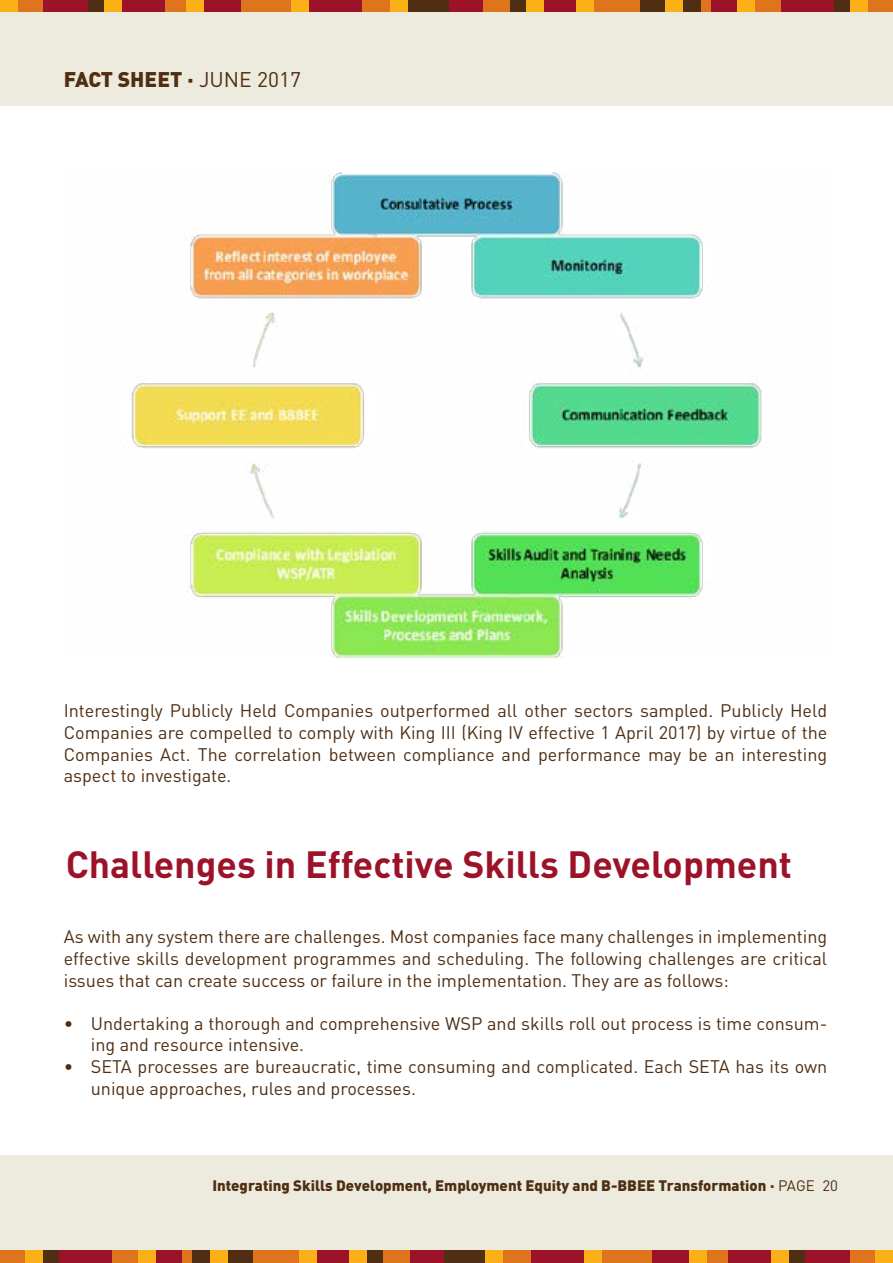
<style>
.page{position:relative;width:893px;height:1263px;background:#fff}
.page>*{position:absolute;margin:0;border:0;box-sizing:border-box;transform-origin:0 0}
.t1{font:700 37.5px "DIN Pro";color:#9c1229}
.t2{font:900 21px "DIN Pro";color:#4f2e12}
.t3{font:18px/21.6px "DIN Pro";color:#4f2e12;text-align:justify}
.t4{font:900 15px "DIN Pro";color:#4f2e12}
.s1{font-weight:400}
</style>
<div class="page">
<div style="left:866px;top:0;width:27px;height:13px;background:#de751c"></div>
<div style="left:240px;top:0;width:53px;height:13px;background:#de751c"></div>
<div style="left:591px;top:0;width:62px;height:13px;background:#de751c"></div>
<div style="left:482px;top:0;width:29px;height:13px;background:#de751c"></div>
<div style="left:14px;top:0;width:30px;height:13px;background:#de751c"></div>
<div style="left:160px;top:0;width:29px;height:13px;background:#de751c"></div>
<div style="left:754px;top:0;width:29px;height:13px;background:#de751c"></div>
<div style="left:362px;top:0;width:29px;height:13px;background:#de751c"></div>
<div style="left:543px;top:0;width:36px;height:13px;background:#9c1229"></div>
<div style="left:204px;top:0;width:36px;height:13px;background:#9c1229"></div>
<div style="left:447px;top:0;width:36px;height:13px;background:#9c1229"></div>
<div style="left:44px;top:0;width:46px;height:13px;background:#9c1229"></div>
<div style="left:119px;top:0;width:46px;height:13px;background:#9c1229"></div>
<div style="left:781px;top:0;width:54px;height:13px;background:#9c1229"></div>
<div style="left:308px;top:0;width:54px;height:13px;background:#9c1229"></div>
<div style="left:640px;top:0;width:61px;height:13px;background:#4f2e14"></div>
<div style="left:709px;top:0;width:30px;height:13px;background:#9c1229"></div>
<div style="left:406px;top:0;width:42px;height:13px;background:#4f2e14"></div>
<div style="left:89px;top:0;width:17px;height:13px;background:#4f2e14"></div>
<div style="left:510px;top:0;width:17px;height:13px;background:#4f2e14"></div>
<div style="left:834px;top:0;width:17px;height:13px;background:#4f2e14"></div>
<div style="left:0;top:0;width:17px;height:13px;background:#fcb017"></div>
<div style="left:187px;top:0;width:17px;height:13px;background:#fcb017"></div>
<div style="left:738px;top:0;width:17px;height:13px;background:#fcb017"></div>
<div style="left:665px;top:0;width:18px;height:13px;background:#fcb017"></div>
<div style="left:577px;top:0;width:17px;height:13px;background:#fcb017"></div>
<div style="left:390px;top:0;width:17px;height:13px;background:#fcb017"></div>
<div style="left:104px;top:0;width:18px;height:13px;background:#fcb017"></div>
<div style="left:526px;top:0;width:17px;height:13px;background:#fcb017"></div>
<div style="left:850px;top:0;width:17px;height:13px;background:#fcb017"></div>
<div style="left:291px;top:0;width:17px;height:13px;background:#fcb017"></div>
<div style="left:702px;top:0;width:9px;height:13px;background:#de751c"></div>
<div style="left:0;top:13px;width:893px;height:93px;background:#edebde"></div>
<div style="left:0;top:1250px;width:26px;height:13px;background:#de751c"></div>
<div style="left:600px;top:1250px;width:53px;height:13px;background:#de751c"></div>
<div style="left:240px;top:1250px;width:62px;height:13px;background:#de751c"></div>
<div style="left:381px;top:1250px;width:30px;height:13px;background:#de751c"></div>
<div style="left:849px;top:1250px;width:30px;height:13px;background:#de751c"></div>
<div style="left:704px;top:1250px;width:29px;height:13px;background:#de751c"></div>
<div style="left:110px;top:1250px;width:29px;height:13px;background:#de751c"></div>
<div style="left:502px;top:1250px;width:29px;height:13px;background:#de751c"></div>
<div style="left:314px;top:1250px;width:36px;height:13px;background:#9c1229"></div>
<div style="left:653px;top:1250px;width:36px;height:13px;background:#9c1229"></div>
<div style="left:410px;top:1250px;width:36px;height:13px;background:#9c1229"></div>
<div style="left:803px;top:1250px;width:46px;height:13px;background:#9c1229"></div>
<div style="left:728px;top:1250px;width:46px;height:13px;background:#9c1229"></div>
<div style="left:58px;top:1250px;width:54px;height:13px;background:#9c1229"></div>
<div style="left:531px;top:1250px;width:54px;height:13px;background:#9c1229"></div>
<div style="left:191px;top:1250px;width:62px;height:13px;background:#4f2e14"></div>
<div style="left:154px;top:1250px;width:29px;height:13px;background:#9c1229"></div>
<div style="left:444px;top:1250px;width:43px;height:13px;background:#4f2e14"></div>
<div style="left:787px;top:1250px;width:17px;height:13px;background:#4f2e14"></div>
<div style="left:366px;top:1250px;width:17px;height:13px;background:#4f2e14"></div>
<div style="left:42px;top:1250px;width:17px;height:13px;background:#4f2e14"></div>
<div style="left:876px;top:1250px;width:17px;height:13px;background:#fcb017"></div>
<div style="left:689px;top:1250px;width:17px;height:13px;background:#fcb017"></div>
<div style="left:138px;top:1250px;width:17px;height:13px;background:#fcb017"></div>
<div style="left:210px;top:1250px;width:18px;height:13px;background:#fcb017"></div>
<div style="left:299px;top:1250px;width:17px;height:13px;background:#fcb017"></div>
<div style="left:486px;top:1250px;width:17px;height:13px;background:#fcb017"></div>
<div style="left:771px;top:1250px;width:18px;height:13px;background:#fcb017"></div>
<div style="left:349px;top:1250px;width:18px;height:13px;background:#fcb017"></div>
<div style="left:26px;top:1250px;width:17px;height:13px;background:#fcb017"></div>
<div style="left:585px;top:1250px;width:17px;height:13px;background:#fcb017"></div>
<div style="left:182px;top:1250px;width:9px;height:13px;background:#de751c"></div>
<div style="left:0;top:1155px;width:893px;height:95px;background:#edebde"></div>
<img style="left:131px;top:173px;width:631px;height:484px">
<p class="t2" style="left:64px;top:65px;width:239px">FACT SHEET · <span class="s1">JUNE 2017</span></p>
<p class="t3" style="left:64px;top:699px;width:765px">Interestingly Publicly Held Companies outperformed all other sectors sampled. Publicly Held Companies are compelled to comply with King III (King IV effective 1 April 2017) by virtue of the Companies Act. The correlation between compliance and performance may be an interesting aspect to investigate.</p>
<h1 class="t1" style="left:66px;top:839px;width:728px">Challenges in Effective Skills Development</h1>
<p class="t3" style="left:64px;top:925px;width:765px">As with any system there are challenges. Most companies face many challenges in implementing effective skills development programmes and scheduling. The following challenges are critical issues that can create success or failure in the implementation. They are as follows:</p>
<p class="t3" style="left:91px;top:1012px;width:738px;text-indent:-27px">• Undertaking a thorough and comprehensive WSP and skills roll out process is time consum&shy;ing and resource intensive.</p>
<p class="t3" style="left:91px;top:1055px;width:738px;text-indent:-27px">• SETA processes are bureaucratic, time consuming and complicated. Each SETA has its own unique approaches, rules and processes.</p>
<p class="t4" style="left:212px;top:1175px;width:627px">Integrating Skills Development, Employment Equity and B-BBEE Transformation · <span class="s1">PAGE 20</span></p>
</div>
